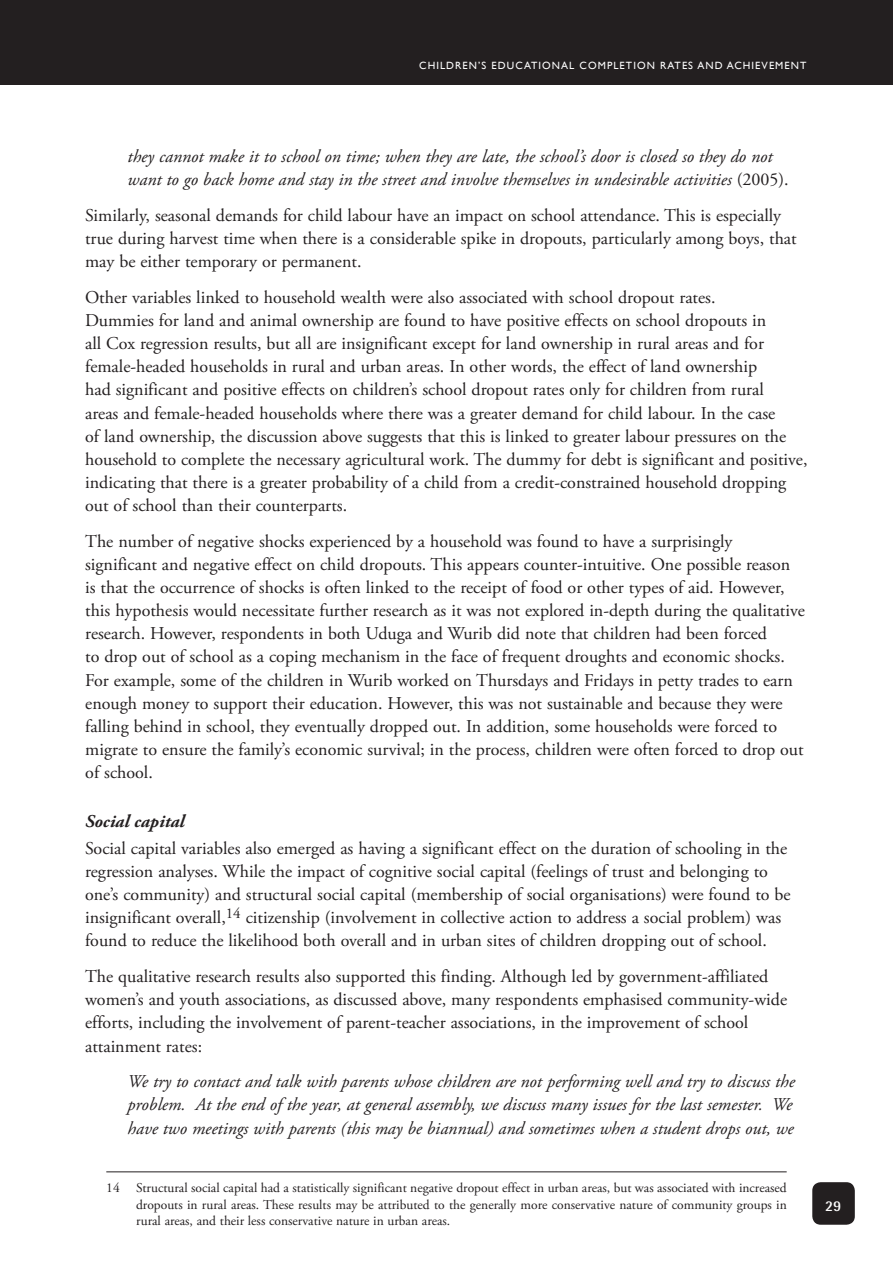
<style>
.page{position:relative;width:893px;height:1263px;background:#fff}
.page>*{position:absolute;margin:0;border:0;box-sizing:border-box;transform-origin:0 0}
.t1{font:18px/23.1px "Adobe Garamond Pro";color:#231f20}
.t2{font:italic 18px/23.1px "Adobe Garamond Pro";color:#231f20}
.t3{font:italic 700 18px "Adobe Garamond Pro";color:#231f20}
.t4{font:700 15px "Rotis Semi Sans";color:#fff}
.t5{font:13.5px/16.2px "Adobe Garamond Pro";color:#231f20;text-align:justify}
.t6{font:10.5px "Gill Sans";letter-spacing:.1em;color:#fff}
.s1{font-style:normal}
</style>
<div class="page">
<div style="left:0;top:0;width:893px;height:85px;background:#231f20"></div>
<div style="left:812px;top:1182px;width:43px;height:43px;background:#231f20;border-radius:9px"></div>
<hr style="left:106px;top:1171px;width:681px;height:1px;background:#231f20">
<p class="t6" style="left:419px;top:59px;width:389px">CHILDREN’S EDUCATIONAL COMPLETION RATES AND ACHIEVEMENT</p>
<p class="t2" style="left:128px;top:145px;width:663px">they cannot make it to school on time; when they are late, the school’s door is closed so they do not want to go back home and stay in the street and involve themselves in undesirable activities <span class="s1">(2005).</span></p>
<p class="t1" style="left:85px;top:204px;width:713px">Similarly, seasonal demands for child labour have an impact on school attendance. This is especially true during harvest time when there is a considerable spike in dropouts, particularly among boys, that may be either temporary or permanent.</p>
<p class="t1" style="left:85px;top:286px;width:724px">Other variables linked to household wealth were also associated with school dropout rates.<br>Dummies for land and animal ownership are found to have positive effects on school dropouts in<br>all Cox regression results, but all are insignificant except for land ownership in rural areas and for female‑headed households in rural and urban areas. In other words, the effect of land ownership<br>had significant and positive effects on children’s school dropout rates only for children from rural<br>areas and female‑headed households where there was a greater demand for child labour. In the case<br>of land ownership, the discussion above suggests that this is linked to greater labour pressures on the household to complete the necessary agricultural work. The dummy for debt is significant and positive, indicating that there is a greater probability of a child from a credit‑constrained household dropping out of school than their counterparts.</p>
<p class="t1" style="left:85px;top:530px;width:721px">The number of negative shocks experienced by a household was found to have a surprisingly significant and negative effect on child dropouts. This appears counter‑intuitive. One possible reason is that the occurrence of shocks is often linked to the receipt of food or other types of aid. However, this hypothesis would necessitate further research as it was not explored in‑depth during the qualitative research. However, respondents in both Uduga and Wurib did note that children had been forced<br>to drop out of school as a coping mechanism in the face of frequent droughts and economic shocks.<br>For example, some of the children in Wurib worked on Thursdays and Fridays in petty trades to earn enough money to support their education. However, this was not sustainable and because they were falling behind in school, they eventually dropped out. In addition, some households were forced to migrate to ensure the family’s economic survival; in the process, children were often forced to drop out of school.</p>
<p class="t3" style="left:85px;top:810px;width:101px">Social capital</p>
<p class="t1" style="left:85px;top:837px;width:707px">Social capital variables also emerged as having a significant effect on the duration of schooling in the regression analyses. While the impact of cognitive social capital (feelings of trust and belonging to one’s community) and structural social capital (membership of social organisations) were found to be insignificant overall,<sup>14</sup> citizenship (involvement in collective action to address a social problem) was found to reduce the likelihood both overall and in urban sites of children dropping out of school.</p>
<p class="t1" style="left:85px;top:965px;width:704px">The qualitative research results also supported this finding. Although led by government‑affiliated women’s and youth associations, as discussed above, many respondents emphasised community‑wide efforts, including the involvement of parent‑teacher associations, in the improvement of school attainment rates:</p>
<p class="t2" style="left:128px;top:1070px;width:669px">We try to contact and talk with parents whose children are not performing well and try to discuss the problem. At the end of the year, at general assembly, we discuss many issues for the last semester. We have two meetings with parents (this may be biannual) and sometimes when a student drops out, we</p>
<p class="t5" style="left:136px;top:1180px;width:652px;text-indent:-30px">14 Structural social capital had a statistically significant negative dropout effect in urban areas, but was associated with increased dropouts in rural areas. These results may be attributed to the generally more conservative nature of community groups in rural areas, and their less conservative nature in urban areas.</p>
<p class="t4" style="left:825px;top:1197px;width:9px">29</p>
</div>
